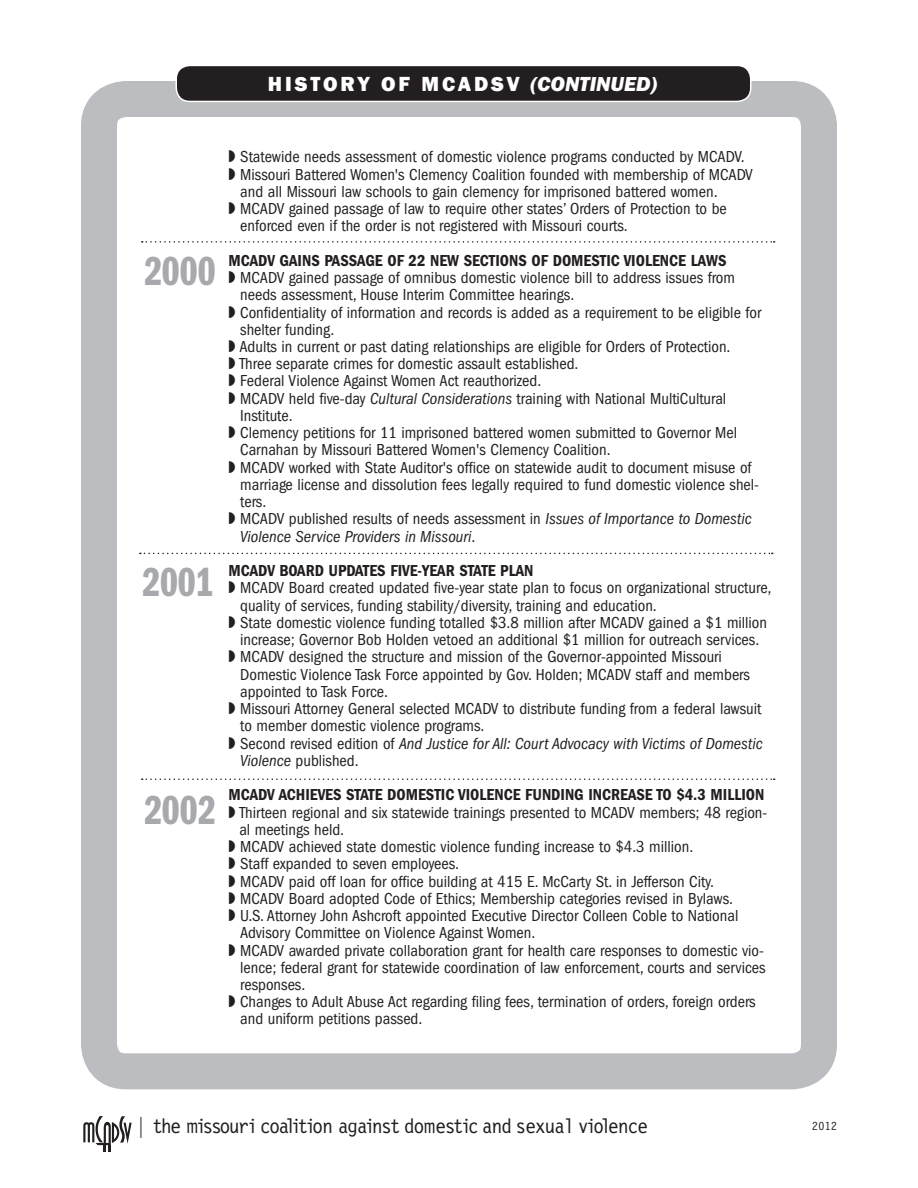
<style>
.page{position:relative;width:918px;height:1188px;background:#fff}
.page>*{position:absolute;margin:0;border:0;box-sizing:border-box;transform-origin:0 0}
.t1{font:42px "Franklin Gothic Demi Cmpr";color:#a8a9ad}
.t2{font:21px "Letter Gothic 12 Pitch BT";letter-spacing:-.065em;color:#231f20;scale:.75 1}
.t3{font:800 21px "Franklin Gothic";letter-spacing:.135em;color:#fff}
.t4{font:condensed 16.5px/17.2px "Franklin Gothic";color:#231f20}
.t5{font:600 condensed 16.5px "Franklin Gothic";color:#231f20}
.t6{font:12px "Letter Gothic 12 Pitch BT";color:#231f20}
.s1{font-style:italic}
</style>
<div class="page">
<svg style="left:83px;top:1116px;width:49px;height:36px"></svg>
<div style="left:81px;top:81px;width:756px;height:1008px;border:36px solid #bcbdc0;border-radius:27px"></div>
<div style="left:176px;top:65px;width:575px;height:36px;background:#231f20;border-radius:14px"></div>
<div style="left:176px;top:65px;width:576px;height:37px;border:2px solid #fff;border-radius:14px"></div>
<svg style="left:142px;top:241px;width:633px;height:2px"></svg>
<svg style="left:140px;top:553px;width:633px;height:1px"></svg>
<svg style="left:142px;top:778px;width:633px;height:2px"></svg>
<p class="t3" style="left:268px;top:70px;width:391px">HISTORY OF MCADSV <span class="s1">(CONTINUED)</span></p>
<h1 class="t1" style="left:144px;top:248px;width:73px">2000</h1>
<h1 class="t1" style="left:142px;top:559px;width:73px">2001</h1>
<h1 class="t1" style="left:144px;top:787px;width:73px">2002</h1>
<p class="t4" style="left:240px;top:148px;width:514px">Statewide needs assessment of domestic violence programs conducted by MCADV.<br>Missouri Battered Women's Clemency Coalition founded with membership of MCADV and all Missouri law schools to gain clemency for imprisoned battered women.<br>MCADV gained passage of law to require other states’ Orders of Protection to be enforced even if the order is not registered with Missouri courts.</p>
<p class="t5" style="left:228px;top:251px;width:499px">MCADV GAINS PASSAGE OF 22 NEW SECTIONS OF DOMESTIC VIOLENCE LAWS</p>
<p class="t4" style="left:239px;top:269px;width:523px">MCADV gained passage of omnibus domestic violence bill to address issues from needs assessment, House Interim Committee hearings.<br>Confidentiality of information and records is added as a requirement to be eligible for shelter funding.<br>Adults in current or past dating relationships are eligible for Orders of Protection.<br>Three separate crimes for domestic assault established.<br>Federal Violence Against Women Act reauthorized.<br>MCADV held five-day <span class="s1">Cultural Considerations</span> training with National MultiCultural Institute.<br>Clemency petitions for 11 imprisoned battered women submitted to Governor Mel Carnahan by Missouri Battered Women's Clemency Coalition.<br>MCADV worked with State Auditor's office on statewide audit to document misuse of marriage license and dissolution fees legally required to fund domestic violence shel&shy;ters.<br>MCADV published results of needs assessment in <span class="s1">Issues of Importance to Domestic Violence Service Providers in Missouri</span>.</p>
<p class="t5" style="left:228px;top:561px;width:307px">MCADV BOARD UPDATES FIVE-YEAR STATE PLAN</p>
<p class="t4" style="left:240px;top:579px;width:533px">MCADV Board created updated five-year state plan to focus on organizational structure, quality of services, funding stability/diversity, training and education.<br>State domestic violence funding totalled $3.8 million after MCADV gained a $1 million increase; Governor Bob Holden vetoed an additional $1 million for outreach services.<br>MCADV designed the structure and mission of the Governor-appointed Missouri Domestic Violence Task Force appointed by Gov. Holden; MCADV staff and members appointed to Task Force.<br>Missouri Attorney General selected MCADV to distribute funding from a federal lawsuit to member domestic violence programs.<br>Second revised edition of <span class="s1">And Justice for All: Court Advocacy with Victims of Domestic Violence</span> published.</p>
<p class="t5" style="left:228px;top:785px;width:538px">MCADV ACHIEVES STATE DOMESTIC VIOLENCE FUNDING INCREASE TO $4.3 MILLION</p>
<p class="t4" style="left:239px;top:804px;width:529px">Thirteen regional and six statewide trainings presented to MCADV members; 48 region&shy;al meetings held.<br>MCADV achieved state domestic violence funding increase to $4.3 million.<br>Staff expanded to seven employees.<br>MCADV paid off loan for office building at 415 E. McCarty St. in Jefferson City.<br>MCADV Board adopted Code of Ethics; Membership categories revised in Bylaws.<br>U.S. Attorney John Ashcroft appointed Executive Director Colleen Coble to National Advisory Committee on Violence Against Women.<br>MCADV awarded private collaboration grant for health care responses to domestic vio&shy;lence; federal grant for statewide coordination of law enforcement, courts and services responses.<br>Changes to Adult Abuse Act regarding filing fees, termination of orders, foreign orders and uniform petitions passed.</p>
<p class="t2" style="left:137px;top:1114px;width:683px">| the missouri coalition against domestic and sexual violence</p>
<p class="t6" style="left:812px;top:1119px;width:26px">2012</p>
</div>
